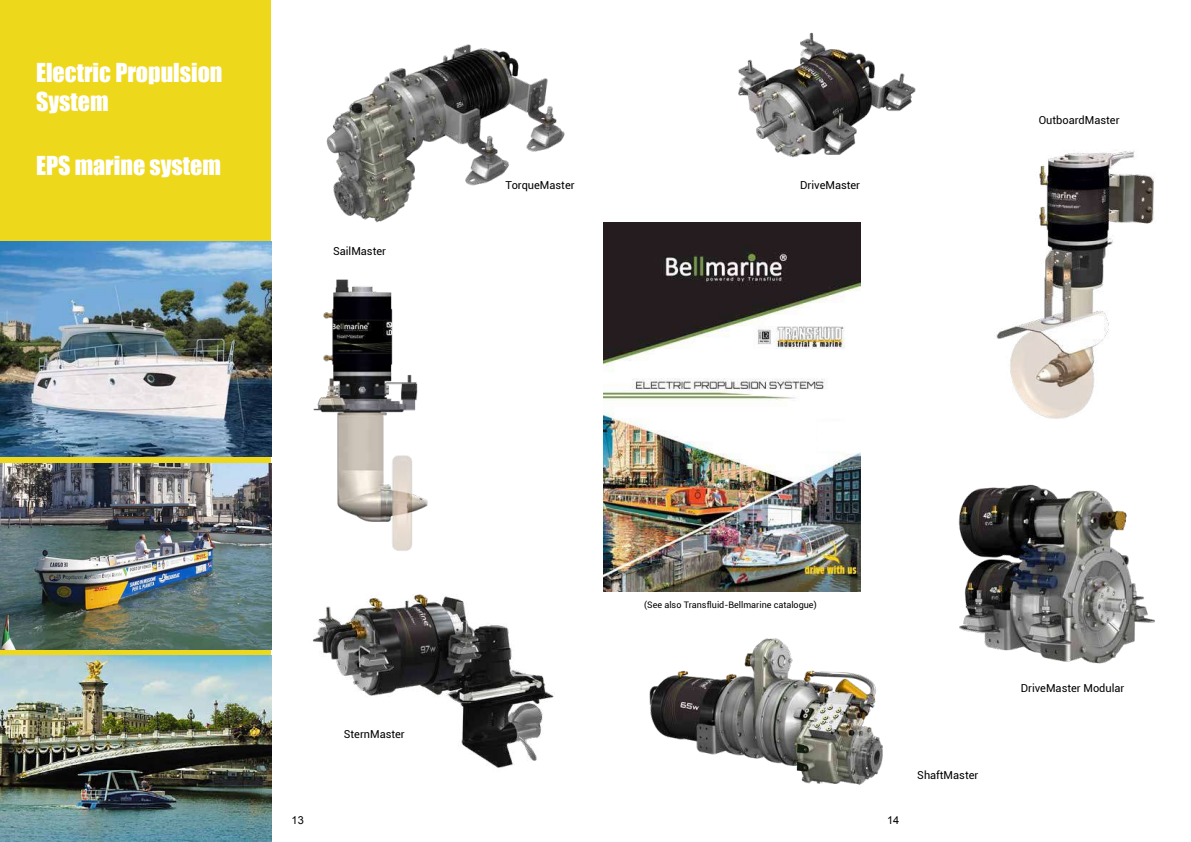
<style>
.page{position:relative;width:1191px;height:842px;background:#fff}
.page>*{position:absolute;margin:0;border:0;box-sizing:border-box;transform-origin:0 0}
.t1{font:24px/28.8px "Impact";color:#fff}
.t2{font:11px "Roboto";color:#000}
.t3{font:11px "Arial";color:#000}
.t4{font:9px "Roboto";color:#000}
</style>
<div class="page">
<div style="left:0;top:0;width:271px;height:842px;background:#eed81b"></div>
<img style="left:603px;top:223px;width:257px;height:368px">
<img style="left:0;top:656px;width:271px;height:186px">
<img style="left:0;top:463px;width:271px;height:186px">
<img style="left:0;top:241px;width:271px;height:216px">
<img style="left:738px;top:32px;width:178px;height:126px">
<img style="left:313px;top:594px;width:241px;height:174px">
<img style="left:326px;top:44px;width:239px;height:178px">
<img style="left:313px;top:279px;width:115px;height:272px">
<img style="left:996px;top:151px;width:158px;height:268px">
<img style="left:958px;top:484px;width:197px;height:180px">
<img style="left:649px;top:638px;width:234px;height:147px">
<div style="left:817px;top:422px;width:38px;height:29px;background:#fff"></div>
<h1 class="t1" style="left:36px;top:58px;width:188px">Electric Propulsion<br>System</h1>
<h1 class="t1" style="left:36px;top:150px;width:186px">EPS marine system</h1>
<p class="t2" style="left:333px;top:244px;width:54px">SailMaster</p>
<p class="t2" style="left:505px;top:178px;width:70px">TorqueMaster</p>
<p class="t2" style="left:800px;top:178px;width:61px">DriveMaster</p>
<p class="t2" style="left:1038px;top:113px;width:82px">OutboardMaster</p>
<p class="t4" style="left:644px;top:598px;width:174px">(See also Transfluid-Bellmarine catalogue)</p>
<p class="t2" style="left:344px;top:727px;width:62px">SternMaster</p>
<p class="t3" style="left:292px;top:813px;width:14px">13</p>
<p class="t3" style="left:887px;top:813px;width:14px">14</p>
<p class="t2" style="left:917px;top:767px;width:63px">ShaftMaster</p>
<p class="t2" style="left:1020px;top:680px;width:105px">DriveMaster Modular</p>
</div>
